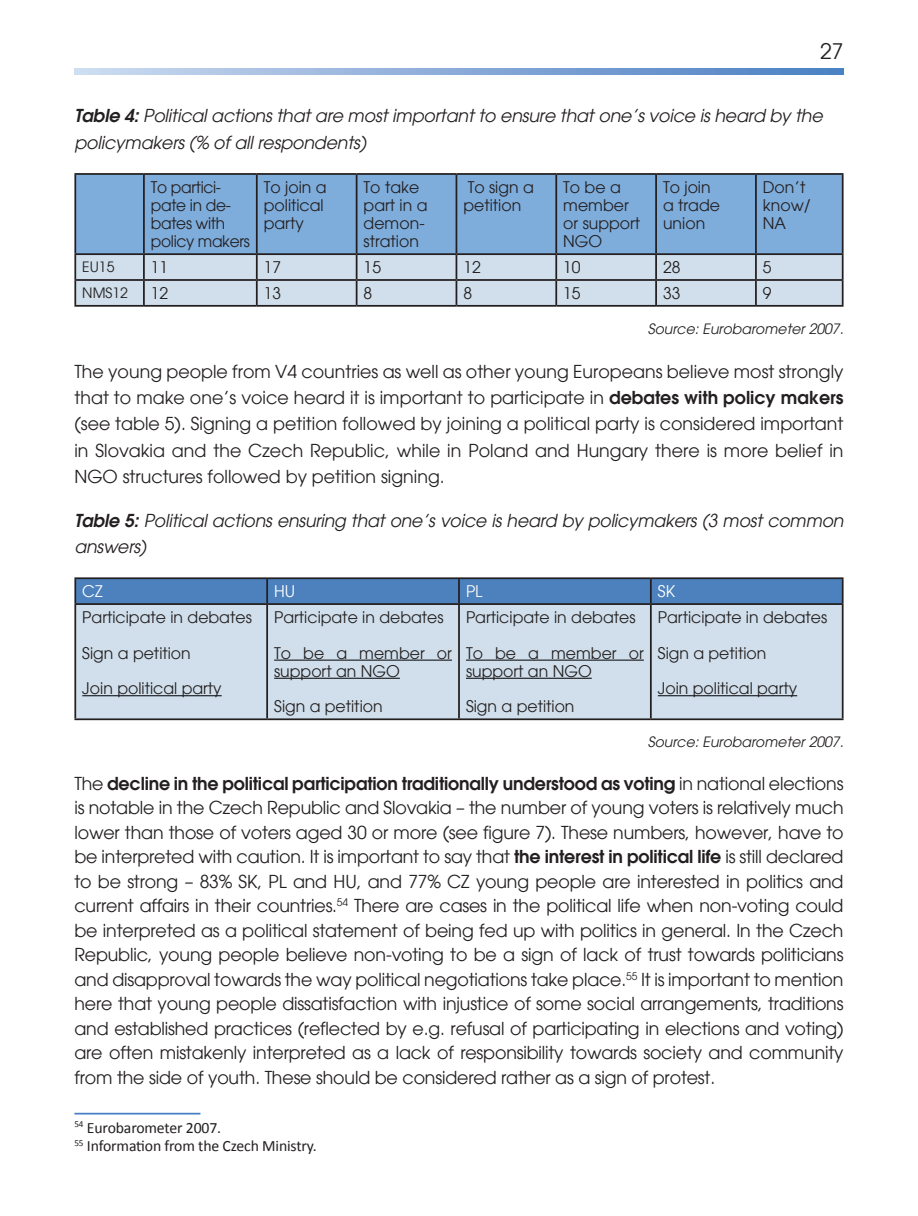
<style>
.page{position:relative;width:918px;height:1216px;background:#fff}
.page>*{position:absolute;margin:0;border:0;box-sizing:border-box;transform-origin:0 0}
.t1{font:21px "Avant Garde";color:#231f20}
.t2{font:17.5px/24.5px "Avant Garde";letter-spacing:-.005em;color:#231f20;text-align:justify}
.t3{font:italic 17.5px/26.2px "Avant Garde";letter-spacing:-.01em;color:#231f20}
.t4{font:15.75px/18.2px "Avant Garde";color:#231f20}
.t5{font:15.75px/18.9px "Calibri";letter-spacing:-.01em;color:#231f20}
.t6{font:15.75px/18px "Avant Garde";letter-spacing:-.02em;color:#231f20}
.t7{font:15.75px "Avant Garde";color:#fff}
.t8{font:15.75px "Avant Garde";color:#fafafa}
.t9{font:italic 14px "Avant Garde";color:#231f20}
.t10{font:14px "Avant Garde";color:#231f20}
.s1{font-weight:600}
</style>
<div class="page">
<svg style="left:74px;top:68px;width:769px;height:6px;background:#8bacd8"></svg>
<div style="left:76px;top:175px;width:766px;height:78px;background:#7eacdb"></div>
<hr style="left:74px;top:173px;width:70px;height:2px;background:#231f20">
<hr style="left:74px;top:175px;width:2px;height:78px;background:#231f20">
<hr style="left:144px;top:173px;width:113px;height:2px;background:#231f20">
<hr style="left:143px;top:175px;width:2px;height:78px;background:#231f20">
<hr style="left:257px;top:173px;width:100px;height:2px;background:#231f20">
<hr style="left:256px;top:175px;width:2px;height:78px;background:#231f20">
<hr style="left:357px;top:173px;width:99px;height:2px;background:#231f20">
<hr style="left:356px;top:175px;width:1px;height:78px;background:#231f20">
<hr style="left:456px;top:173px;width:100px;height:2px;background:#231f20">
<hr style="left:455px;top:175px;width:2px;height:78px;background:#231f20">
<hr style="left:556px;top:173px;width:100px;height:2px;background:#231f20">
<hr style="left:555px;top:175px;width:2px;height:78px;background:#231f20">
<hr style="left:656px;top:173px;width:100px;height:2px;background:#231f20">
<hr style="left:655px;top:175px;width:2px;height:78px;background:#231f20">
<hr style="left:756px;top:173px;width:87px;height:2px;background:#231f20">
<hr style="left:755px;top:175px;width:2px;height:78px;background:#231f20">
<hr style="left:842px;top:175px;width:1px;height:78px;background:#231f20">
<hr style="left:74px;top:253px;width:70px;height:2px;background:#231f20">
<hr style="left:74px;top:255px;width:2px;height:24px;background:#231f20">
<hr style="left:144px;top:253px;width:113px;height:2px;background:#231f20">
<hr style="left:257px;top:253px;width:100px;height:2px;background:#231f20">
<hr style="left:357px;top:253px;width:99px;height:2px;background:#231f20">
<hr style="left:456px;top:253px;width:100px;height:2px;background:#231f20">
<hr style="left:556px;top:253px;width:100px;height:2px;background:#231f20">
<hr style="left:656px;top:253px;width:100px;height:2px;background:#231f20">
<hr style="left:756px;top:253px;width:87px;height:2px;background:#231f20">
<hr style="left:74px;top:279px;width:70px;height:2px;background:#231f20">
<hr style="left:74px;top:281px;width:2px;height:24px;background:#231f20">
<svg style="left:75px;top:254px;width:768px;height:51px;background:#c3d0dc"></svg>
<hr style="left:74px;top:305px;width:70px;height:2px;background:#231f20">
<hr style="left:144px;top:305px;width:113px;height:2px;background:#231f20">
<hr style="left:257px;top:305px;width:100px;height:2px;background:#231f20">
<hr style="left:357px;top:305px;width:99px;height:2px;background:#231f20">
<hr style="left:456px;top:305px;width:100px;height:2px;background:#231f20">
<hr style="left:556px;top:305px;width:100px;height:2px;background:#231f20">
<hr style="left:656px;top:305px;width:100px;height:2px;background:#231f20">
<hr style="left:756px;top:305px;width:87px;height:2px;background:#231f20">
<div style="left:76px;top:605px;width:766px;height:113px;background:#d0dfeb"></div>
<hr style="left:74px;top:577px;width:193px;height:2px;background:#231f20">
<hr style="left:74px;top:579px;width:2px;height:24px;background:#231f20">
<hr style="left:267px;top:577px;width:192px;height:2px;background:#231f20">
<hr style="left:459px;top:577px;width:192px;height:2px;background:#231f20">
<hr style="left:651px;top:577px;width:192px;height:2px;background:#231f20">
<svg style="left:75px;top:578px;width:768px;height:25px;background:#497ab3"></svg>
<hr style="left:74px;top:603px;width:193px;height:2px;background:#231f20">
<hr style="left:74px;top:605px;width:2px;height:113px;background:#231f20">
<hr style="left:267px;top:603px;width:192px;height:2px;background:#231f20">
<hr style="left:266px;top:605px;width:2px;height:113px;background:#231f20">
<hr style="left:459px;top:603px;width:192px;height:2px;background:#231f20">
<hr style="left:458px;top:605px;width:2px;height:113px;background:#231f20">
<hr style="left:651px;top:603px;width:192px;height:2px;background:#231f20">
<hr style="left:650px;top:605px;width:2px;height:113px;background:#231f20">
<hr style="left:842px;top:605px;width:1px;height:113px;background:#231f20">
<hr style="left:74px;top:718px;width:193px;height:2px;background:#231f20">
<hr style="left:267px;top:718px;width:192px;height:2px;background:#231f20">
<hr style="left:459px;top:718px;width:192px;height:2px;background:#231f20">
<hr style="left:651px;top:718px;width:192px;height:2px;background:#231f20">
<hr style="left:82px;top:695px;width:140px;height:1px;background:#000001">
<hr style="left:274px;top:659px;width:178px;height:1px;background:#000001">
<hr style="left:274px;top:677px;width:126px;height:1px;background:#000001">
<hr style="left:466px;top:659px;width:178px;height:1px;background:#000001">
<hr style="left:466px;top:677px;width:126px;height:1px;background:#000001">
<hr style="left:658px;top:695px;width:139px;height:1px;background:#000001">
<hr style="left:74px;top:1112px;width:126px;height:2px;background:#4881c3">
<p class="t1" style="left:820px;top:39px;width:25px">27</p>
<p class="t3" style="left:74px;top:103px;width:750px"><span class="s1">Table 4:</span> Political actions that are most important to ensure that one’s voice is heard by the policymakers (% of all respondents)</p>
<p class="t6" style="left:151px;top:178px;width:100px">To partici&shy;pate in de&shy;bates with policy makers</p>
<p class="t4" style="left:264px;top:178px;width:64px">To join a political party</p>
<p class="t4" style="left:364px;top:178px;width:65px">To take part in a demon&shy;stration</p>
<p class="t4" style="left:463px;top:178px;width:72px">To sign a petition</p>
<p class="t4" style="left:563px;top:178px;width:78px">To be a member or support<br>NGO</p>
<p class="t4" style="left:663px;top:178px;width:58px">To join a trade union</p>
<p class="t4" style="left:763px;top:178px;width:49px">Don’t know/<br>NA</p>
<p class="t10" style="left:82px;top:258px;width:34px">EU15</p>
<p class="t4" style="left:151px;top:258px;width:19px">11</p>
<p class="t4" style="left:264px;top:258px;width:19px">17</p>
<p class="t4" style="left:363px;top:258px;width:19px">15</p>
<p class="t4" style="left:463px;top:258px;width:19px">12</p>
<p class="t4" style="left:563px;top:258px;width:19px">10</p>
<p class="t4" style="left:663px;top:258px;width:19px">28</p>
<p class="t4" style="left:763px;top:258px;width:10px">5</p>
<p class="t10" style="left:82px;top:284px;width:47px">NMS12</p>
<p class="t4" style="left:151px;top:284px;width:19px">12</p>
<p class="t4" style="left:264px;top:284px;width:19px">13</p>
<p class="t4" style="left:363px;top:284px;width:10px">8</p>
<p class="t4" style="left:463px;top:284px;width:10px">8</p>
<p class="t4" style="left:563px;top:284px;width:19px">15</p>
<p class="t4" style="left:663px;top:284px;width:19px">33</p>
<p class="t4" style="left:763px;top:284px;width:10px">9</p>
<p class="t9" style="left:648px;top:320px;width:197px">Source: Eurobarometer 2007.</p>
<p class="t2" style="left:74px;top:358px;width:770px;line-height:26.2px">The young people from V4 countries as well as other young Europeans believe most strongly that to make one’s voice heard it is important to participate in <span class="s1">debates with policy makers </span>(see table 5). Signing a petition followed by joining a political party is considered important in Slovakia and the Czech Republic, while in Poland and Hungary there is more belief in NGO structures followed by petition signing.</p>
<p class="t3" style="left:74px;top:507px;width:770px"><span class="s1">Table 5:</span> Political actions ensuring that one’s voice is heard by policymakers (3 most common answers)</p>
<p class="t7" style="left:82px;top:582px;width:22px">CZ</p>
<p class="t7" style="left:274px;top:582px;width:23px">HU</p>
<p class="t8" style="left:466px;top:582px;width:18px">PL</p>
<p class="t7" style="left:658px;top:582px;width:19px">SK</p>
<p class="t4" style="left:82px;top:608px;width:171px">Participate in debates</p>
<p class="t4" style="left:82px;top:643px;width:110px">Sign a petition</p>
<p class="t4" style="left:82px;top:679px;width:141px">Join political party</p>
<p class="t4" style="left:658px;top:608px;width:171px">Participate in debates</p>
<p class="t4" style="left:658px;top:643px;width:110px">Sign a petition</p>
<p class="t4" style="left:658px;top:679px;width:141px">Join political party</p>
<p class="t9" style="left:648px;top:734px;width:197px">Source: Eurobarometer 2007.</p>
<p class="t2" style="left:74px;top:771px;width:771px">The <span class="s1">decline in the political participation traditionally understood as voting</span> in national elections is notable in the Czech Republic and Slovakia – the number of young voters is relatively much lower than those of voters aged 30 or more (see figure 7). These numbers, however, have to be interpreted with caution. It is important to say that <span class="s1">the interest in political life</span> is still declared to be strong – 83% SK, PL and HU, and 77% CZ young people are interested in politics and current affairs in their countries.<sup>54</sup> There are cases in the political life when non-voting could be interpreted as a political statement of being fed up with politics in general. In the Czech Republic, young people believe non-voting to be a sign of lack of trust towards politicians and disapproval towards the way political negotiations take place.<sup>55</sup> It is important to mention here that young people dissatisfaction with injustice of some social arrangements, traditions and established practices (reflected by e.g. refusal of participating in elections and voting) are often mistakenly interpreted as a lack of responsibility towards society and community from the side of youth. These should be considered rather as a sign of protest.</p>
<p class="t5" style="left:74px;top:1117px;width:244px"><sup>54</sup> Eurobarometer 2007.<br><sup>55</sup> Information from the Czech Ministry.</p>
<p class="t4" style="left:274px;top:608px;width:171px">Participate in debates</p>
<p class="t4" style="left:274px;top:643px;width:179px">To be a member or support an NGO</p>
<p class="t4" style="left:274px;top:697px;width:110px">Sign a petition</p>
<p class="t4" style="left:466px;top:608px;width:171px">Participate in debates</p>
<p class="t4" style="left:466px;top:643px;width:179px">To be a member or support an NGO</p>
<p class="t4" style="left:466px;top:697px;width:110px">Sign a petition</p>
</div>
